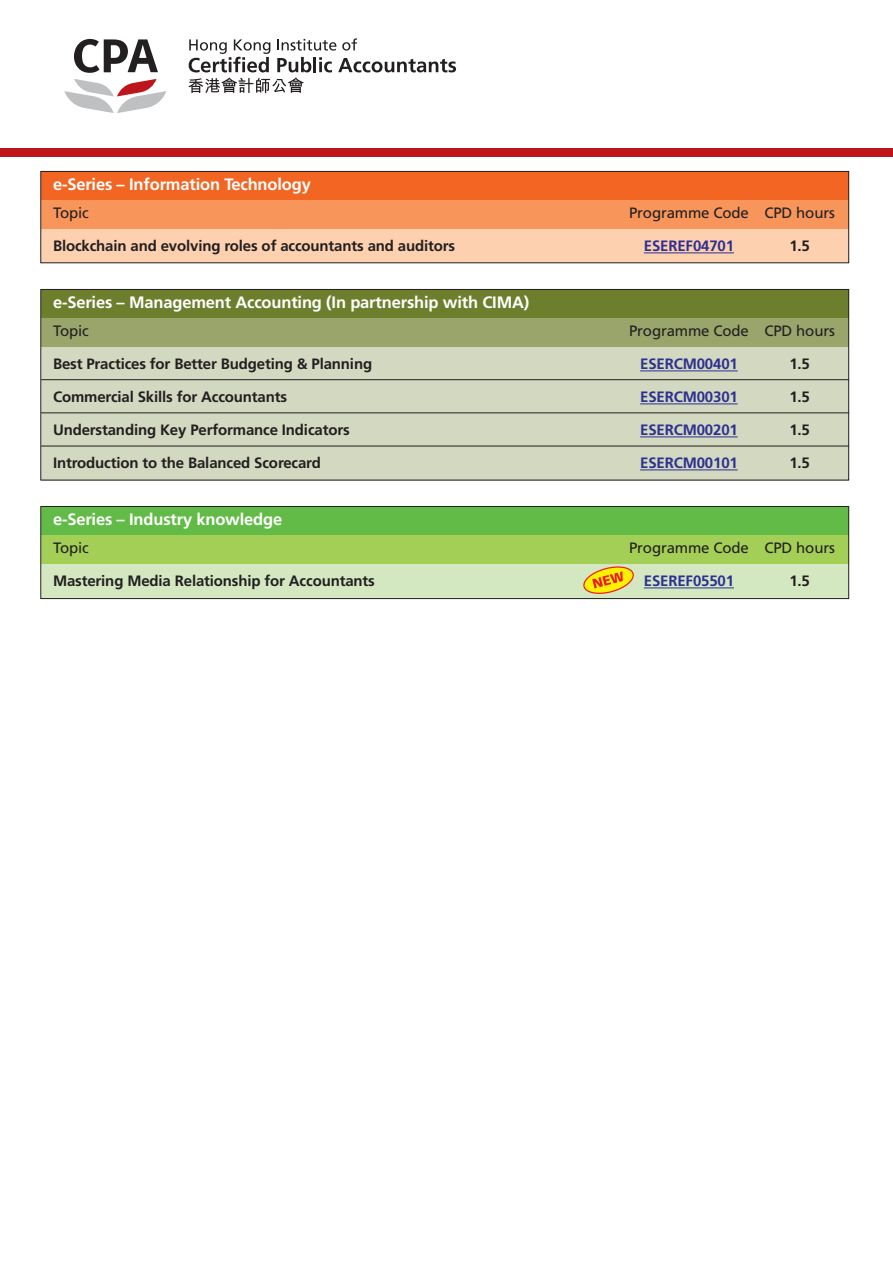
<style>
.page{position:relative;width:893px;height:1263px;background:#fff}
.page>*{position:absolute;margin:0;border:0;box-sizing:border-box;transform-origin:0 0}
.t1{font:700 16.5px "Frutiger";letter-spacing:-.01em;color:#fff}
.t2{font:700 15px "Frutiger";letter-spacing:-.01em;color:#231f20}
.t3{font:15px "Frutiger";letter-spacing:-.01em;color:#231f20}
.t4{font:700 15px "Frutiger";letter-spacing:-.01em;color:#2e3092}
</style>
<div class="page">
<div style="left:0;top:148px;width:893px;height:8px;background:#be141b"></div>
<svg style="left:74px;top:39px;width:84px;height:34px"></svg>
<svg style="left:188px;top:38px;width:268px;height:55px"></svg>
<svg style="left:64px;top:79px;width:102px;height:34px"></svg>
<div style="left:41px;top:315px;width:808px;height:165px;background:#d3d8c0"></div>
<div style="left:41px;top:289px;width:808px;height:29px;background:#6d7e2c"></div>
<div style="left:41px;top:318px;width:808px;height:29px;background:#99a56b"></div>
<div style="left:40px;top:289px;width:809px;height:191px;border:1px solid #231f20"></div>
<hr style="left:41px;top:379px;width:808px;height:1px;background:#231f20">
<hr style="left:41px;top:413px;width:808px;height:1px;background:#231f20">
<hr style="left:41px;top:446px;width:808px;height:1px;background:#231f20">
<hr style="left:640px;top:370px;width:98px;height:1px;background:#2e3092">
<hr style="left:640px;top:403px;width:98px;height:1px;background:#2e3092">
<hr style="left:640px;top:436px;width:98px;height:1px;background:#2e3092">
<hr style="left:640px;top:469px;width:98px;height:1px;background:#2e3092">
<div style="left:41px;top:532px;width:808px;height:67px;background:#d3e8c1"></div>
<div style="left:41px;top:506px;width:808px;height:29px;background:#62bb46"></div>
<div style="left:41px;top:535px;width:808px;height:29px;background:#a4cf57"></div>
<div style="left:40px;top:506px;width:809px;height:93px;border:1px solid #231f20"></div>
<div style="left:41px;top:197px;width:808px;height:66px;background:#fdd1b0"></div>
<div style="left:41px;top:171px;width:808px;height:29px;background:#f26522"></div>
<div style="left:41px;top:200px;width:808px;height:29px;background:#f7955b"></div>
<div style="left:40px;top:171px;width:809px;height:92px;border:1px solid #231f20"></div>
<hr style="left:644px;top:252px;width:90px;height:1px;background:#2e3092">
<svg style="left:583px;top:566px;width:51px;height:28px"></svg>
<hr style="left:644px;top:587px;width:90px;height:1px;background:#2e3092">
<p class="t1" style="left:53px;top:174px;width:259px">e-Series – Information Technology</p>
<p class="t3" style="left:53px;top:204px;width:37px">Topic</p>
<p class="t3" style="left:629px;top:204px;width:207px">Programme Code CPD hours</p>
<p class="t2" style="left:53px;top:237px;width:404px">Blockchain and evolving roles of accountants and auditors</p>
<p class="t4" style="left:644px;top:237px;width:92px">ESEREF04701</p>
<p class="t2" style="left:789px;top:237px;width:22px">1.5</p>
<p class="t1" style="left:53px;top:292px;width:478px">e-Series – Management Accounting (In partnership with CIMA)</p>
<p class="t3" style="left:53px;top:322px;width:37px">Topic</p>
<p class="t3" style="left:629px;top:322px;width:207px">Programme Code CPD hours</p>
<p class="t2" style="left:53px;top:355px;width:321px">Best Practices for Better Budgeting &amp; Planning</p>
<p class="t4" style="left:640px;top:355px;width:99px">ESERCM00401</p>
<p class="t2" style="left:789px;top:355px;width:22px">1.5</p>
<p class="t2" style="left:53px;top:388px;width:236px">Commercial Skills for Accountants</p>
<p class="t4" style="left:640px;top:388px;width:99px">ESERCM00301</p>
<p class="t2" style="left:789px;top:388px;width:22px">1.5</p>
<p class="t2" style="left:53px;top:421px;width:298px">Understanding Key Performance Indicators</p>
<p class="t4" style="left:640px;top:421px;width:99px">ESERCM00201</p>
<p class="t2" style="left:789px;top:421px;width:22px">1.5</p>
<p class="t2" style="left:53px;top:454px;width:269px">Introduction to the Balanced Scorecard</p>
<p class="t4" style="left:640px;top:454px;width:99px">ESERCM00101</p>
<p class="t2" style="left:789px;top:454px;width:22px">1.5</p>
<p class="t1" style="left:53px;top:509px;width:231px">e-Series – Industry knowledge</p>
<p class="t3" style="left:53px;top:539px;width:37px">Topic</p>
<p class="t3" style="left:629px;top:539px;width:207px">Programme Code CPD hours</p>
<p class="t2" style="left:53px;top:572px;width:323px">Mastering Media Relationship for Accountants</p>
<p class="t4" style="left:644px;top:572px;width:92px">ESEREF05501</p>
<p class="t2" style="left:789px;top:572px;width:22px">1.5</p>
</div>
